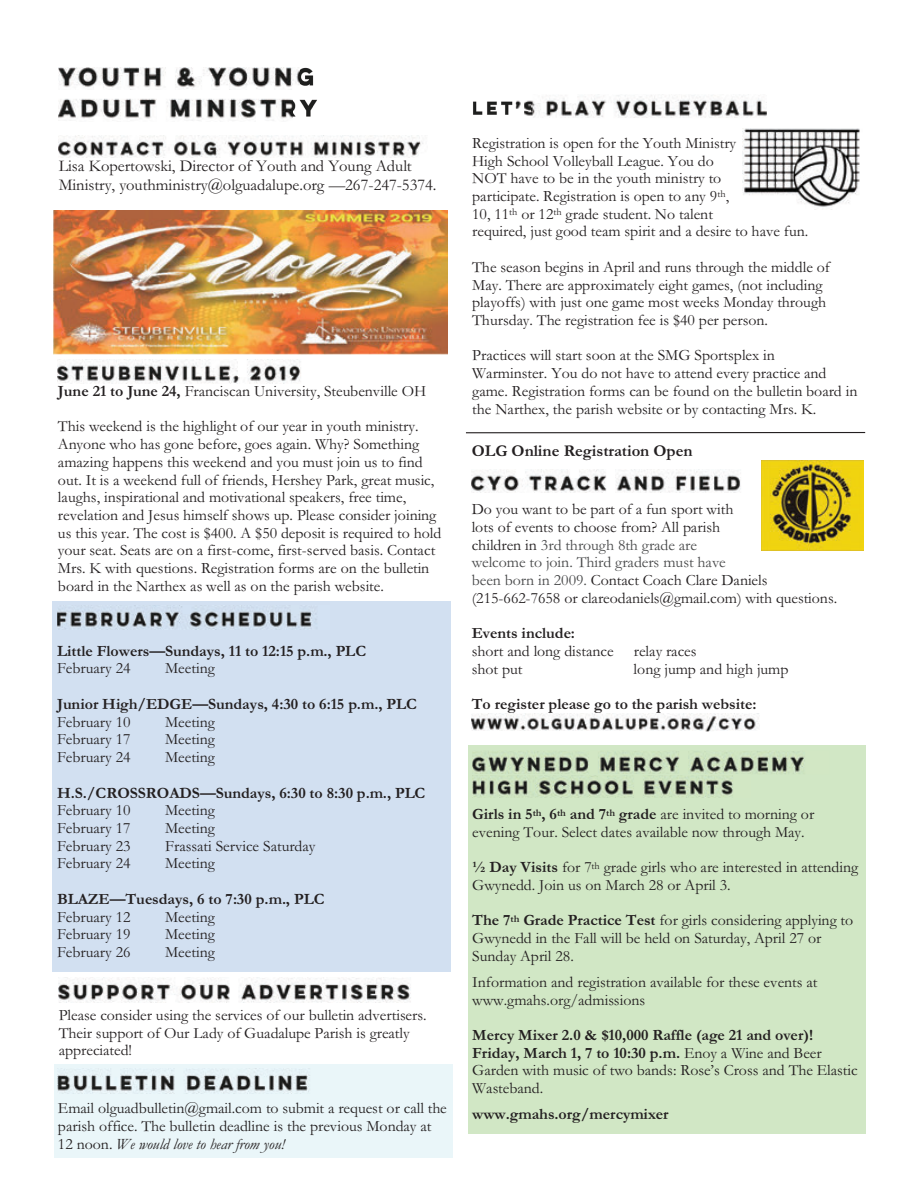
<style>
.page{position:relative;width:918px;height:1188px;background:#fff}
.page>*{position:absolute;margin:0;border:0;box-sizing:border-box;transform-origin:0 0}
.t1{font:16.5px/18.6px "Garamond";color:#231f20}
.t2{font:700 16.5px "Garamond";color:#231f20}
.t3{font:15.9px/17.7px "Garamond";color:#231f20}
.t4{font:700 15.9px "Garamond";color:#231f20}
.s1{font-weight:700}
.s2{font-style:italic}
.s3{color:#474849}
</style>
<div class="page">
<img style="left:59px;top:135px;width:364px;height:22px">
<img style="left:58px;top:67px;width:256px;height:23px">
<img style="left:58px;top:98px;width:259px;height:23px">
<div style="left:53px;top:601px;width:398px;height:370px;background:#d2e0f1"></div>
<img style="left:57px;top:606px;width:260px;height:23px">
<img style="left:59px;top:978px;width:352px;height:24px">
<div style="left:54px;top:1064px;width:399px;height:94px;background:#eaf6f9"></div>
<img style="left:58px;top:1069px;width:252px;height:25px">
<img style="left:58px;top:360px;width:243px;height:23px">
<img style="left:54px;top:210px;width:394px;height:144px">
<img style="left:473px;top:101px;width:43px;height:14px">
<img style="left:516px;top:100px;width:5px;height:9px">
<img style="left:533px;top:95px;width:234px;height:23px">
<img style="left:530px;top:100px;width:3px;height:16px">
<img style="left:524px;top:100px;width:6px;height:16px">
<img style="left:742px;top:129px;width:118px;height:78px">
<img style="left:472px;top:469px;width:269px;height:24px">
<img style="left:472px;top:714px;width:288px;height:18px">
<img style="left:761px;top:460px;width:103px;height:91px">
<hr style="left:466px;top:432px;width:399px;height:1px;background:#231f20">
<div style="left:468px;top:746px;width:397px;height:388px;background:#d1e7c5"></div>
<img style="left:472px;top:751px;width:333px;height:23px">
<img style="left:472px;top:775px;width:261px;height:23px">
<p class="t1" style="left:59px;top:158px;width:379px">Lisa Kopertowski, Director of Youth and Young Adult<br>Ministry, youthministry@olguadalupe.org —267-247-5374.</p>
<p class="t3" style="left:58px;top:384px;width:370px"><span class="s1">June 21 to June 24,</span> Franciscan University, Steubenville OH</p>
<p class="t3" style="left:58px;top:419px;width:385px">This weekend is the highlight of our year in youth ministry.<br>Anyone who has gone before, goes again. Why? Something amazing happens this weekend and you must join us to find out. It is a weekend full of friends, Hershey Park, great music, laughs, inspirational and motivational speakers, free time, revelation and Jesus himself shows up. Please consider joining us this year. The cost is $400. A $50 deposit is required to hold your seat. Seats are on a first-come, first-served basis. Contact Mrs. K with questions. Registration forms are on the bulletin board in the Narthex as well as on the parish website.</p>
<p class="t4" style="left:57px;top:644px;width:311px">Little Flowers—Sundays, 11 to 12:15 p.m., PLC</p>
<p class="t3" style="left:57px;top:661px;width:75px">February 24</p>
<p class="t3" style="left:165px;top:661px;width:51px">Meeting</p>
<p class="t4" style="left:57px;top:698px;width:361px">Junior High/EDGE—Sundays, 4:30 to 6:15 p.m., PLC</p>
<p class="t3" style="left:57px;top:715px;width:75px">February 10</p>
<p class="t3" style="left:165px;top:715px;width:51px">Meeting</p>
<p class="t3" style="left:57px;top:732px;width:75px">February 17</p>
<p class="t3" style="left:165px;top:732px;width:51px">Meeting</p>
<p class="t3" style="left:57px;top:750px;width:75px">February 24</p>
<p class="t3" style="left:165px;top:750px;width:51px">Meeting</p>
<p class="t4" style="left:57px;top:786px;width:370px">H.S./CROSSROADS—Sundays, 6:30 to 8:30 p.m., PLC</p>
<p class="t3" style="left:57px;top:803px;width:75px">February 10</p>
<p class="t3" style="left:165px;top:803px;width:51px">Meeting</p>
<p class="t3" style="left:57px;top:821px;width:75px">February 17</p>
<p class="t3" style="left:165px;top:821px;width:51px">Meeting</p>
<p class="t3" style="left:57px;top:839px;width:75px">February 23</p>
<p class="t3" style="left:165px;top:839px;width:152px">Frassati Service Saturday</p>
<p class="t3" style="left:57px;top:856px;width:75px">February 24</p>
<p class="t3" style="left:165px;top:856px;width:51px">Meeting</p>
<p class="t4" style="left:57px;top:893px;width:269px">BLAZE—Tuesdays, 6 to 7:30 p.m., PLC</p>
<p class="t3" style="left:57px;top:910px;width:75px">February 12</p>
<p class="t3" style="left:165px;top:910px;width:51px">Meeting</p>
<p class="t3" style="left:57px;top:927px;width:75px">February 19</p>
<p class="t3" style="left:165px;top:927px;width:51px">Meeting</p>
<p class="t3" style="left:57px;top:945px;width:75px">February 26</p>
<p class="t3" style="left:165px;top:945px;width:51px">Meeting</p>
<p class="t3" style="left:59px;top:1008px;width:369px">Please consider using the services of our bulletin advertisers.<br>Their support of Our Lady of Guadalupe Parish is greatly appreciated!</p>
<p class="t3" style="left:58px;top:1101px;width:390px">Email olguadbulletin@gmail.com to submit a request or call the parish office. The bulletin deadline is the previous Monday at<br>12 noon. <span class="s2">We would love to hear from you!</span></p>
<p class="t3" style="left:472px;top:136px;width:338px">Registration is open for the Youth Ministry<br>High School Volleyball League. You do<br>NOT have to be in the youth ministry to<br>participate. Registration is open to any 9<sup>th</sup>,<br>10, 11<sup>th</sup> or 12<sup>th</sup> grade student. No talent<br>required, just good team spirit and a desire to have fun.</p>
<p class="t3" style="left:472px;top:260px;width:359px">The season begins in April and runs through the middle of May. There are approximately eight games, (not including playoffs) with just one game most weeks Monday through Thursday. The registration fee is $40 per person.</p>
<p class="t3" style="left:472px;top:348px;width:387px">Practices will start soon at the SMG Sportsplex in<br>Warminster. You do not have to attend every practice and game. Registration forms can be found on the bulletin board in the Narthex, the parish website or by contacting Mrs. K.</p>
<p class="t2" style="left:472px;top:444px;width:222px">OLG Online Registration Open</p>
<p class="t3" style="left:472px;top:502px;width:367px">Do you want to be part of a fun sport with<br>lots of events to choose from? All parish<br>children in <span class="s3">3rd through 8th grade are<br>welcome to join. Third graders must have<br>been born in 2009.</span> Contact Coach Clare Daniels (215-662-7658 or clareodaniels@gmail.com) with questions.</p>
<p class="t4" style="left:472px;top:627px;width:105px">Events include:</p>
<p class="t3" style="left:472px;top:644px;width:143px">short and long distance</p>
<p class="t3" style="left:634px;top:644px;width:64px">relay races</p>
<p class="t3" style="left:472px;top:662px;width:52px">shot put</p>
<p class="t3" style="left:634px;top:662px;width:156px">long jump and high jump</p>
<p class="t4" style="left:472px;top:698px;width:286px">To register please go to the parish website:</p>
<p class="t3" style="left:472px;top:807px;width:344px"><span class="s1">Girls in 5</span><sup>th</sup><span class="s1">, 6</span><sup>th</sup> <span class="s1">and 7</span><sup>th</sup> <span class="s1">grade</span> are invited to morning or evening Tour. Select dates available now through May.</p>
<p class="t3" style="left:472px;top:860px;width:388px"><span class="s1">½ Day Visits</span> for 7<sup>th</sup> grade girls who are interested in attending<br>Gwynedd. Join us on March 28 or April 3.</p>
<p class="t3" style="left:472px;top:913px;width:382px"><span class="s1">The 7</span><sup>th</sup> <span class="s1">Grade Practice Test</span> for girls considering applying to<br>Gwynedd in the Fall will be held on Saturday, April 27 or<br>Sunday April 28.</p>
<p class="t3" style="left:472px;top:975px;width:347px">Information and registration available for these events at www.gmahs.org/admissions</p>
<p class="t3" style="left:472px;top:1028px;width:387px"><span class="s1">Mercy Mixer 2.0 &amp; $10,000 Raffle (age 21 and over)!<br>Friday, March 1, 7 to 10:30 p.m.</span> Enoy a Wine and Beer Garden with music of two bands: Rose’s Cross and The Elastic Wasteband.</p>
<p class="t4" style="left:472px;top:1108px;width:198px">www.gmahs.org/mercymixer</p>
</div>
